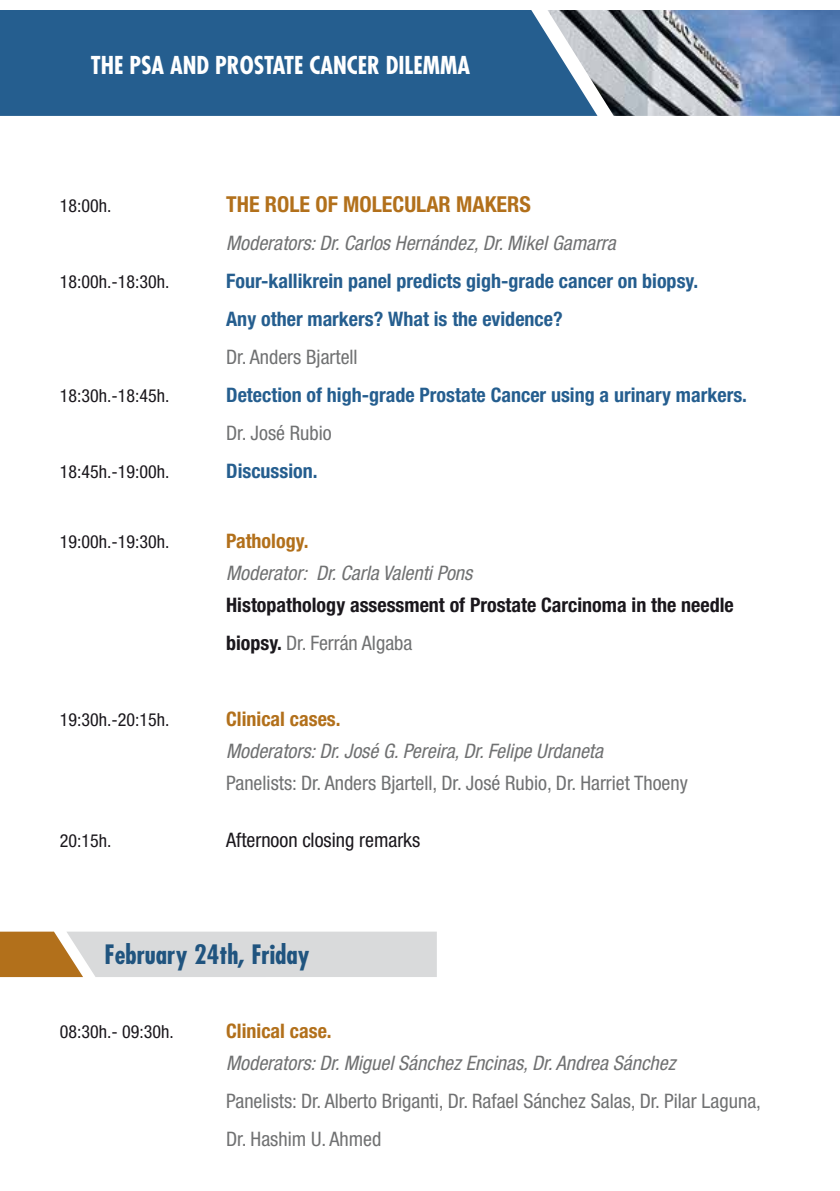
<style>
.page{position:relative;width:840px;height:1191px;background:#fff}
.page>*{position:absolute;margin:0;border:0;box-sizing:border-box;transform-origin:0 0}
.t1{font:700 condensed 26px "Futura Std";color:#20547f}
.t2{font:700 condensed 24px "Futura Std";color:#fff}
.t3{font:700 condensed 22px "Helvetica Neue LT Std";color:#b2701b}
.t4{font:italic condensed 20px "Helvetica Neue LT Std";color:#707172}
.t5{font:condensed 20px/38px "Helvetica Neue LT Std";color:#707172}
.t6{font:700 condensed 20px/38px "Helvetica Neue LT Std";color:#255e8f}
.t7{font:700 condensed 20px/38px "Helvetica Neue LT Std";color:#1a171c}
.t8{font:700 condensed 20px "Helvetica Neue LT Std";color:#b2701b}
.t9{font:condensed 20px "Helvetica Neue LT Std";color:#1a171c}
.t10{font:condensed 18px "Helvetica Neue LT Std";color:#1a171c}
.s1{font-weight:400;color:#707172}
</style>
<div class="page">
<svg style="left:0;top:931px;width:436px;height:46px"></svg>
<div style="left:0;top:10px;width:547px;height:106px;background:#255e8f"></div>
<img style="left:547px;top:10px;width:292px;height:106px">
<p class="t2" style="left:91px;top:50px;width:381px">THE PSA AND PROSTATE CANCER DILEMMA</p>
<p class="t10" style="left:60px;top:195px;width:53px">18:00h.</p>
<p class="t3" style="left:226px;top:191px;width:306px">THE ROLE OF MOLECULAR MAKERS</p>
<p class="t4" style="left:226px;top:232px;width:391px">Moderators: Dr. Carlos Hernández, Dr. Mikel Gamarra</p>
<p class="t10" style="left:60px;top:271px;width:111px">18:00h.-18:30h.</p>
<p class="t6" style="left:226px;top:262px;width:473px">Four-kallikrein panel predicts gigh-grade cancer on biopsy.<br>Any other markers? What is the evidence?</p>
<p class="t5" style="left:226px;top:338px;width:133px">Dr. Anders Bjartell</p>
<p class="t10" style="left:60px;top:385px;width:111px">18:30h.-18:45h.</p>
<p class="t6" style="left:226px;top:376px;width:522px">Detection of high-grade Prostate Cancer using a urinary markers.</p>
<p class="t5" style="left:226px;top:414px;width:107px">Dr. José Rubio</p>
<p class="t10" style="left:60px;top:461px;width:111px">18:45h.-19:00h.</p>
<p class="t6" style="left:226px;top:452px;width:93px">Discussion.</p>
<p class="t10" style="left:60px;top:531px;width:111px">19:00h.-19:30h.</p>
<p class="t8" style="left:226px;top:529px;width:84px">Pathology.</p>
<p class="t4" style="left:226px;top:562px;width:247px">Moderator: Dr. Carla Valenti Pons</p>
<p class="t7" style="left:226px;top:586px;width:509px">Histopathology assessment of Prostate Carcinoma in the needle biopsy. <span class="s1">Dr. Ferrán Algaba</span></p>
<p class="t10" style="left:60px;top:709px;width:111px">19:30h.-20:15h.</p>
<p class="t8" style="left:226px;top:707px;width:116px">Clinical cases.</p>
<p class="t4" style="left:226px;top:740px;width:378px">Moderators: Dr. José G. Pereira, Dr. Felipe Urdaneta</p>
<p class="t5" style="left:226px;top:764px;width:463px">Panelists: Dr. Anders Bjartell, Dr. José Rubio, Dr. Harriet Thoeny</p>
<p class="t10" style="left:60px;top:829px;width:53px">20:15h.</p>
<p class="t9" style="left:226px;top:828px;width:195px">Afternoon closing remarks</p>
<h1 class="t1" style="left:104px;top:938px;width:206px">February 24th, Friday</h1>
<p class="t10" style="left:60px;top:1020px;width:115px">08:30h.- 09:30h.</p>
<p class="t8" style="left:226px;top:1018px;width:107px">Clinical case.</p>
<p class="t4" style="left:226px;top:1051px;width:450px">Moderators: Dr. Miguel Sánchez Encinas, Dr. Andrea Sánchez</p>
<p class="t5" style="left:226px;top:1081px;width:536px">Panelists: Dr. Alberto Briganti, Dr. Rafael Sánchez Salas, Dr. Pilar Laguna,<br>Dr. Hashim U. Ahmed</p>
</div>
